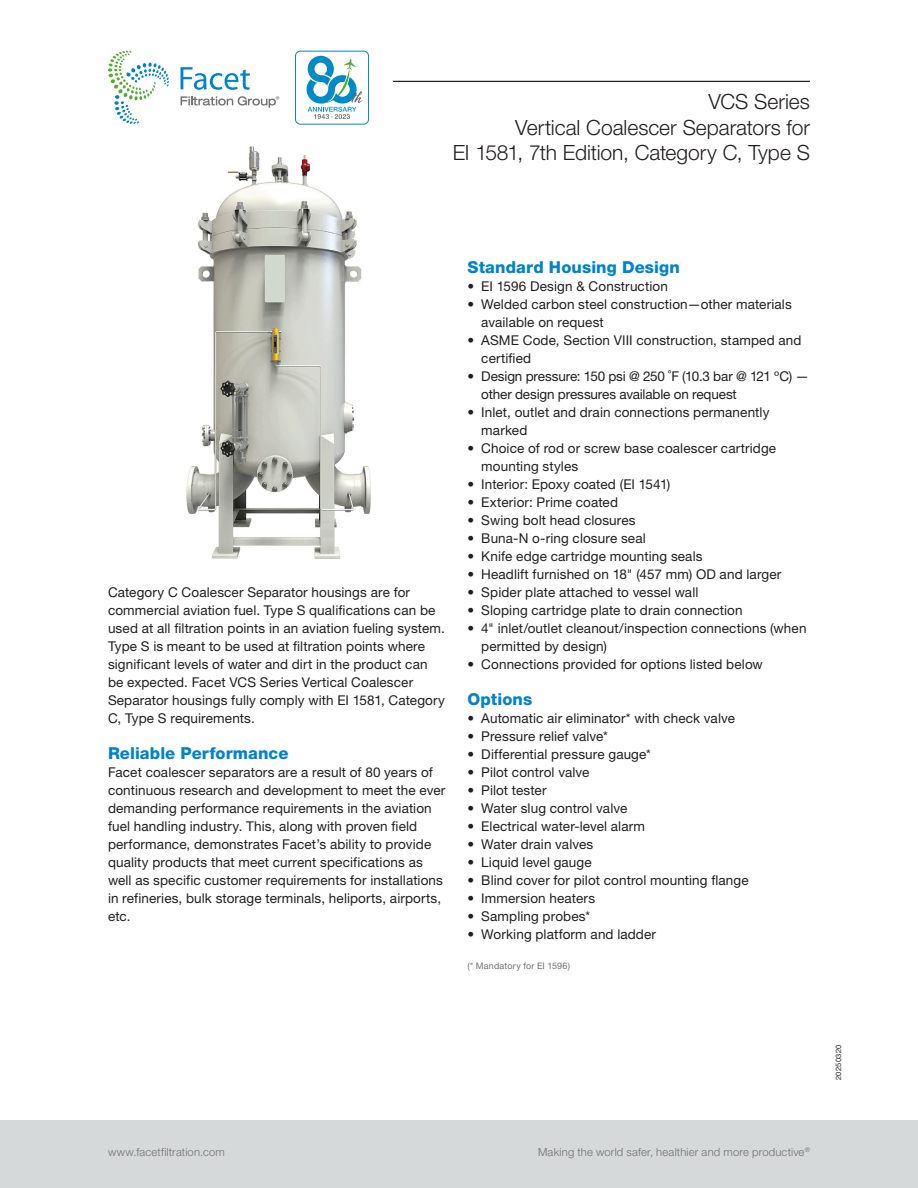
<style>
.page{position:relative;width:918px;height:1188px;background:#fff}
.page>*{position:absolute;margin:0;border:0;box-sizing:border-box;transform-origin:0 0}
.Head{font:300 21px "Helvetica Neue LT Pro";letter-spacing:-.005em;color:#231f20}
.Section-body{font:800 16.5px "Helvetica Neue LT Std";letter-spacing:.005em;color:#0083ca}
.Bullets{font:13.5px/18px "Helvetica Neue LT Pro";letter-spacing:.01em;color:#231f20}
.body{font:13.5px/18px "Helvetica Neue LT Pro";letter-spacing:.01em;color:#231f20}
.Bullets-2{font:13.5px/18px "Helvetica Neue LT Pro";letter-spacing:-.01em;color:#231f20}
.t1{font:300 11.25px "Helvetica Neue LT Pro";letter-spacing:.015em;color:#717271}
.note{font:9px "Helvetica Neue LT Pro";letter-spacing:.02em;color:#717271}
.t2{font:7.5px "Helvetica Neue LT Pro";letter-spacing:.04em;color:#231f20}
.t3{font:300 6.6px "Helvetica Neue LT Pro";color:#717271}
</style>
<div class="page">
<div style="left:0;top:1120px;width:918px;height:68px;background:#d6d9da"></div>
<hr style="left:108px;top:81px;width:702px;height:1px;background:#231f20">
<div style="left:108px;top:51px;width:285px;height:95px;background:#fff"></div>
<svg style="left:108px;top:51px;width:61px;height:73px"></svg>
<svg style="left:181px;top:96px;width:98px;height:12px"></svg>
<svg style="left:181px;top:67px;width:69px;height:23px"></svg>
<div style="left:295px;top:51px;width:74px;height:74px;border:1px solid #008ac6;border-radius:5px"></div>
<svg style="left:307px;top:56px;width:56px;height:63px"></svg>
<img style="left:186px;top:146px;width:185px;height:412px">
<p class="Head" style="left:709px;top:89px;width:103px">VCS Series</p>
<p class="Head" style="left:515px;top:114px;width:296px">Vertical Coalescer Separators for</p>
<p class="Head" style="left:453px;top:140px;width:359px">EI 1581, 7th Edition, Category C, Type S</p>
<p class="body" style="left:108px;top:583px;width:339px">Category C Coalescer Separator housings are for commercial aviation fuel. Type S qualifications can be used at all filtration points in an aviation fueling system.<br>Type S is meant to be used at filtration points where significant levels of water and dirt in the product can be expected. Facet VCS Series Vertical Coalescer Separator housings fully comply with EI 1581, Category C, Type S requirements.</p>
<p class="Section-body" style="left:108px;top:743px;width:182px">Reliable Performance</p>
<p class="body" style="left:108px;top:763px;width:339px">Facet coalescer separators are a result of 80 years of continuous research and development to meet the ever demanding performance requirements in the aviation fuel handling industry. This, along with proven field performance, demonstrates Facet’s ability to provide quality products that meet current specifications as well as specific customer requirements for installations in refineries, bulk storage terminals, heliports, airports, etc.</p>
<p class="Section-body" style="left:468px;top:257px;width:214px">Standard Housing Design</p>
<p class="Bullets" style="left:468px;top:277px;width:202px">• EI 1596 Design &amp; Construction</p>
<p class="Bullets" style="left:481px;top:295px;width:312px;text-indent:-14px">• Welded carbon steel construction—other materials available on request</p>
<p class="Bullets" style="left:481px;top:331px;width:322px;text-indent:-14px">• ASME Code, Section VIII construction, stamped and certified</p>
<p class="Bullets-2" style="left:481px;top:367px;width:329px;text-indent:-14px">• Design pressure: 150 psi @ 250 ˚F (10.3 bar @ 121 ºC) — other design pressures available on request</p>
<p class="Bullets" style="left:481px;top:403px;width:290px;text-indent:-14px">• Inlet, outlet and drain connections permanently marked</p>
<p class="Bullets" style="left:481px;top:439px;width:296px;text-indent:-14px">• Choice of rod or screw base coalescer cartridge mounting styles</p>
<p class="Bullets" style="left:468px;top:475px;width:204px">• Interior: Epoxy coated (EI 1541)</p>
<p class="Bullets" style="left:468px;top:493px;width:152px">• Exterior: Prime coated</p>
<p class="Bullets" style="left:468px;top:511px;width:170px">• Swing bolt head closures</p>
<p class="Bullets" style="left:468px;top:529px;width:180px">• Buna-N o-ring closure seal</p>
<p class="Bullets" style="left:468px;top:547px;width:237px">• Knife edge cartridge mounting seals</p>
<p class="Bullets" style="left:468px;top:565px;width:315px">• Headlift furnished on 18" (457 mm) OD and larger</p>
<p class="Bullets" style="left:468px;top:583px;width:232px">• Spider plate attached to vessel wall</p>
<p class="Bullets" style="left:468px;top:601px;width:277px">• Sloping cartridge plate to drain connection</p>
<p class="Bullets" style="left:481px;top:619px;width:327px;text-indent:-14px">• 4" inlet/outlet cleanout/inspection connections (when permitted by design)</p>
<p class="Bullets" style="left:468px;top:655px;width:297px">• Connections provided for options listed below</p>
<p class="Section-body" style="left:468px;top:689px;width:66px">Options</p>
<p class="Bullets" style="left:468px;top:709px;width:269px">• Automatic air eliminator* with check valve</p>
<p class="Bullets" style="left:468px;top:727px;width:142px">• Pressure relief valve*</p>
<p class="Bullets" style="left:468px;top:745px;width:185px">• Differential pressure gauge*</p>
<p class="Bullets" style="left:468px;top:763px;width:123px">• Pilot control valve</p>
<p class="Bullets" style="left:468px;top:781px;width:81px">• Pilot tester</p>
<p class="Bullets" style="left:468px;top:799px;width:161px">• Water slug control valve</p>
<p class="Bullets" style="left:468px;top:817px;width:179px">• Electrical water-level alarm</p>
<p class="Bullets" style="left:468px;top:835px;width:127px">• Water drain valves</p>
<p class="Bullets" style="left:468px;top:853px;width:126px">• Liquid level gauge</p>
<p class="Bullets" style="left:468px;top:871px;width:283px">• Blind cover for pilot control mounting flange</p>
<p class="Bullets" style="left:468px;top:889px;width:129px">• Immersion heaters</p>
<p class="Bullets" style="left:468px;top:907px;width:124px">• Sampling probes*</p>
<p class="Bullets" style="left:468px;top:925px;width:190px">• Working platform and ladder</p>
<p class="note" style="left:468px;top:960px;width:104px">(* Mandatory for EI 1596)</p>
<p class="t2" style="left:834px;top:1080px;width:37px;rotate:-90deg">20250320</p>
<p class="t1" style="left:108px;top:1145px;width:118px">www.facetfiltration.com</p>
<p class="t3" style="left:805px;top:1145px;width:7px">®</p>
<p class="t1" style="left:538px;top:1145px;width:268px">Making the world safer, healthier and more productive</p>
</div>
